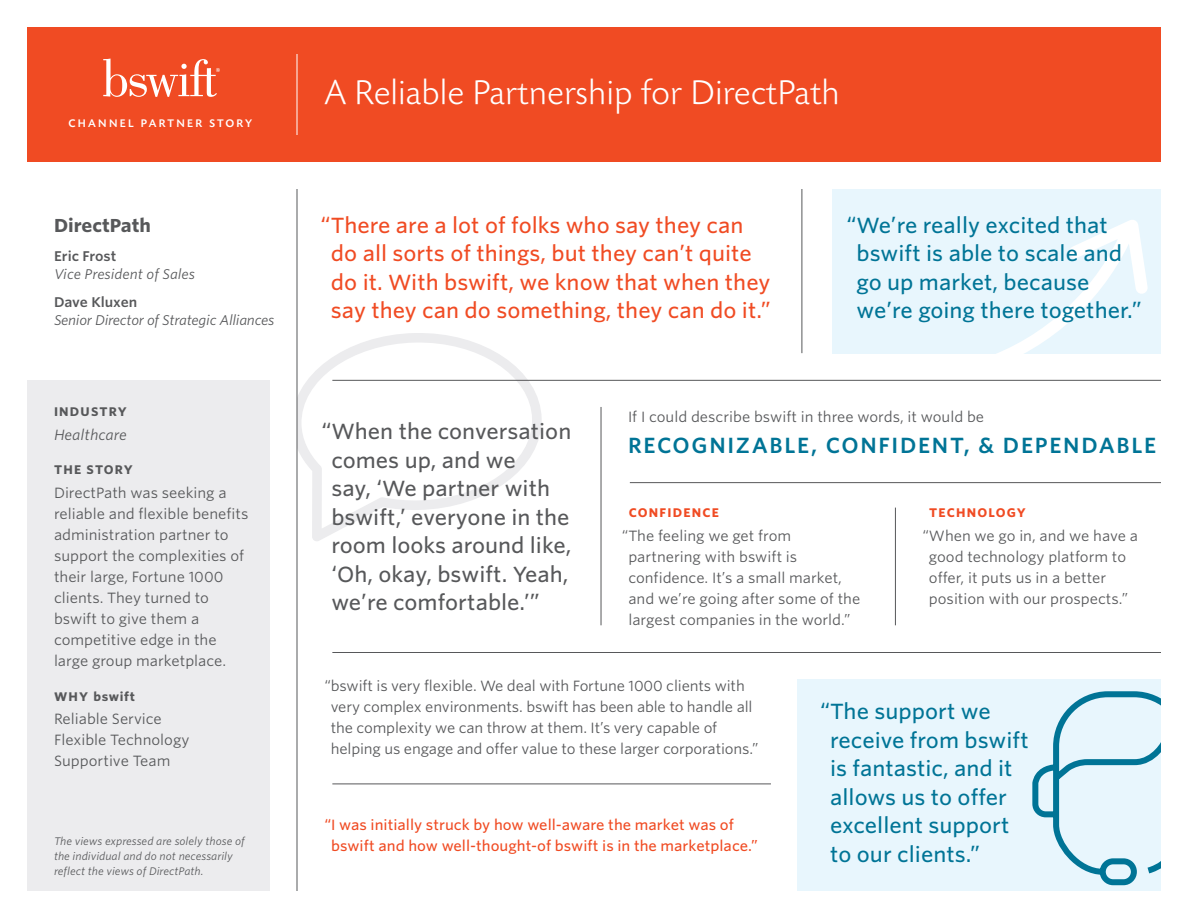
<style>
.page{position:relative;width:1188px;height:918px;background:#fff}
.page>*{position:absolute;margin:0;border:0;box-sizing:border-box;transform-origin:0 0}
.t1{font:300 36px "Today SBOP";color:#fff}
.t2{font:500 21px/28.5px "Whitney S Sm";color:#007496}
.t3{font:500 21px/28.5px "Whitney S Sm";color:#f04b23}
.t4{font:500 21px/28.5px "Whitney S Sm";color:#57585a}
.t5{font:600 21px "Whitney S Sm";letter-spacing:.08em;color:#007496}
.t6{font:700 18px "Whitney S Sm";color:#57585a}
.t7{font:14.25px/21px "Whitney S Sm";color:#57585a}
.t8{font:500 14.25px/21px "Whitney S Sm";color:#f04b23}
.t9{font:italic 14.25px "Whitney S Sm";color:#57585a}
.t10{font:italic 13.5px/18px "Whitney S Sm";letter-spacing:-.02em;color:#57585a}
.t11{font:italic 13.5px/18px "Whitney S Sm";color:#57585a}
.t12{font:700 12px "Whitney S Sm";letter-spacing:.1em;color:#f04b23}
.t13{font:700 12px "Whitney S Sm";letter-spacing:.095em;color:#57585a}
.t14{font:700 12px "Whitney S Sm";letter-spacing:.05em;color:#57585a}
.t15{font:500 11.55px "Today SBOP";letter-spacing:.2em;color:#fff}
.t16{font:italic 10.5px/15px "Whitney S Sm";color:#57585a}
.s1{font-weight:600;font-style:normal}
</style>
<div class="page">
<svg style="left:298px;top:333px;width:245px;height:208px"></svg>
<div style="left:27px;top:380px;width:243px;height:511px;background:#ececee"></div>
<div style="left:27px;top:27px;width:1134px;height:135px;background:#f04b23"></div>
<svg style="left:103px;top:59px;width:117px;height:38px"></svg>
<div style="left:832px;top:189px;width:329px;height:164px;background:#e8f6fd"></div>
<hr style="left:297px;top:54px;width:1px;height:81px;background:#fff">
<div style="left:798px;top:680px;width:363px;height:211px;background:#e8f6fd"></div>
<hr style="left:332px;top:380px;width:829px;height:1px;background:#57585a">
<hr style="left:802px;top:189px;width:1px;height:164px;background:#57585a">
<hr style="left:332px;top:652px;width:829px;height:1px;background:#57585a">
<hr style="left:630px;top:482px;width:531px;height:1px;background:#57585a">
<hr style="left:601px;top:407px;width:1px;height:218px;background:#57585a">
<hr style="left:895px;top:508px;width:1px;height:117px;background:#57585a">
<hr style="left:332px;top:784px;width:439px;height:1px;background:#57585a">
<hr style="left:297px;top:189px;width:1px;height:702px;background:#57585a">
<svg style="left:1032px;top:691px;width:129px;height:195px"></svg>
<svg style="left:966px;top:220px;width:189px;height:161px"></svg>
<p class="t15" style="left:68px;top:117px;width:185px">CHANNEL PARTNER STORY</p>
<p class="t6" style="left:54px;top:213px;width:99px">DirectPath</p>
<p class="t11" style="left:54px;top:247px;width:143px"><span class="s1">Eric Frost<br></span>Vice President of Sales</p>
<p class="t10" style="left:54px;top:293px;width:222px"><span class="s1">Dave Kluxen<br></span>Senior Director of Strategic Alliances</p>
<p class="t13" style="left:54px;top:403px;width:74px">INDUSTRY</p>
<p class="t9" style="left:54px;top:425px;width:74px">Healthcare</p>
<p class="t13" style="left:54px;top:462px;width:80px">THE STORY</p>
<p class="t7" style="left:54px;top:482px;width:196px">DirectPath was seeking a reliable and flexible benefits administration partner to support the complexities of their large, Fortune 1000 clients. They turned to bswift to give them a competitive edge in the large group marketplace.</p>
<p class="t14" style="left:54px;top:688px;width:83px">WHY bswift</p>
<p class="t7" style="left:54px;top:708px;width:137px">Reliable Service<br>Flexible Technology<br>Supportive Team</p>
<p class="t16" style="left:54px;top:833px;width:192px">The views expressed are solely those of the individual and do not necessarily reflect the views of DirectPath.</p>
<p class="t1" style="left:324px;top:74px;width:517px">A Reliable Partnership for DirectPath</p>
<p class="t3" style="left:331px;top:211px;width:442px;text-indent:-10px">“There are a lot of folks who say they can do all sorts of things, but they can’t quite do it. With bswift, we know that when they say they can do something, they can do it.”</p>
<p class="t2" style="left:857px;top:211px;width:287px;text-indent:-10px">“We’re really excited that bswift is able to scale and go up market, because we’re going there together.”</p>
<p class="t4" style="left:331px;top:417px;width:242px;text-indent:-10px">“When the conversation comes up, and we<br>say, ‘We partner with bswift,’ everyone in the room looks around like, ‘Oh, okay, bswift. Yeah, we’re comfortable.’”</p>
<p class="t7" style="left:628px;top:406px;width:358px">If I could describe bswift in three words, it would be</p>
<p class="t5" style="left:628px;top:431px;width:530px">RECOGNIZABLE, CONFIDENT, &amp; DEPENDABLE</p>
<p class="t12" style="left:629px;top:504px;width:92px">CONFIDENCE</p>
<p class="t7" style="left:628px;top:525px;width:233px;text-indent:-7px">“The feeling we get from partnering with bswift is confidence. It’s a small market, and we’re going after some of the largest companies in the world.”</p>
<p class="t12" style="left:929px;top:504px;width:98px">TECHNOLOGY</p>
<p class="t7" style="left:929px;top:525px;width:211px;text-indent:-7px">“When we go in, and we have a good technology platform to offer, it puts us in a better position with our prospects.”</p>
<p class="t7" style="left:331px;top:675px;width:430px;text-indent:-6px">“bswift is very flexible. We deal with Fortune 1000 clients with very complex environments. bswift has been able to handle all the complexity we can throw at them. It’s very capable of helping us engage and offer value to these larger corporations.”</p>
<p class="t8" style="left:331px;top:814px;width:428px;text-indent:-7px">“I was initially struck by how well-aware the market was of bswift and how well-thought-of bswift is in the marketplace.”</p>
<p class="t2" style="left:830px;top:697px;width:200px;text-indent:-10px">“The support we receive from bswift is fantastic, and it allows us to offer excellent support to our clients.”</p>
</div>
